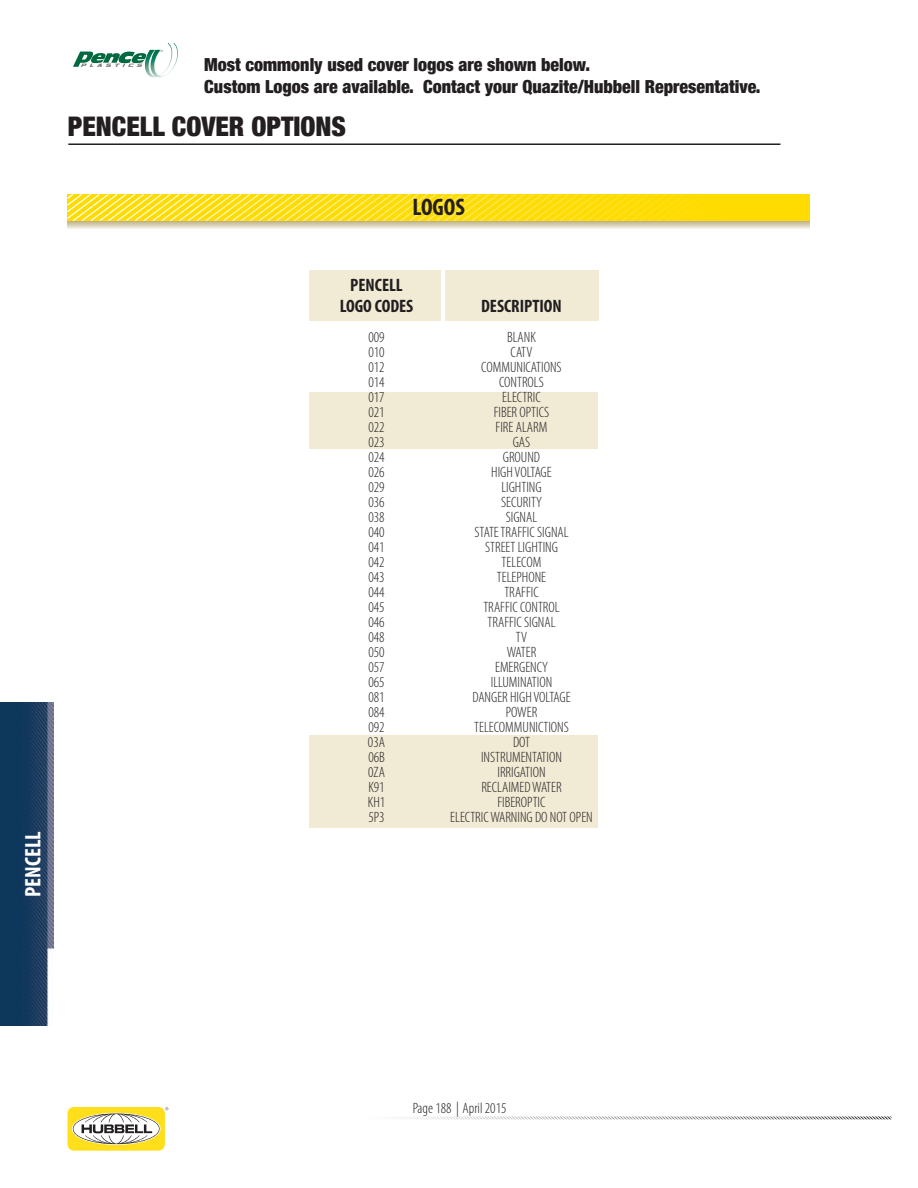
<style>
.page{position:relative;width:918px;height:1188px;background:#fff}
.page>*{position:absolute;margin:0;border:0;box-sizing:border-box;transform-origin:0 0}
.t1{font:900 condensed 27px "Helvetica Neue";color:#231f20}
.subhead1{font:700 condensed 24px "Myriad Pro";color:#231f20}
.t2{font:700 condensed 22.5px "Myriad Pro";color:#fff}
.t3{font:900 condensed 18px "Helvetica Neue";color:#231f20}
.Bold_Tier{font:700 condensed 18px "Myriad Pro";color:#231f20}
.chart_copy_9pt{font:300 condensed 15px "Myriad Pro";color:#231f20}
.Bold_Tier-2{font:300 condensed 15px "Myriad Pro";color:#231f20}
</style>
<div class="page">
<img style="left:0;top:702px;width:54px;height:324px">
<svg style="left:396px;top:1116px;width:496px;height:4px"></svg>
<div style="left:68px;top:1107px;width:97px;height:44px;background:#ffdf1b;border-radius:7px"></div>
<svg style="left:73px;top:1107px;width:95px;height:37px"></svg>
<svg style="left:73px;top:43px;width:105px;height:35px"></svg>
<svg style="left:68px;top:221px;width:742px;height:8px;background:#d8d1b9"></svg>
<div style="left:68px;top:194px;width:742px;height:27px;background:#ffdc01"></div>
<svg style="left:68px;top:194px;width:628px;height:27px"></svg>
<div style="left:309px;top:736px;width:289px;height:56px;background:#f1ead5"></div>
<div style="left:309px;top:751px;width:289px;height:77px;background:#f1ead5"></div>
<div style="left:309px;top:392px;width:289px;height:57px;background:#f1ead5"></div>
<div style="left:309px;top:271px;width:132px;height:50px;background:#f1ead5"></div>
<div style="left:445px;top:271px;width:153px;height:50px;background:#f1ead5"></div>
<hr style="left:68px;top:143px;width:712px;height:2px;background:#231f20">
<h3 class="t2" style="left:19px;top:897px;width:67px;rotate:-90deg">PENCELL</h3>
<p class="t3" style="left:204px;top:50px;width:387px">Most commonly used cover logos are shown below.</p>
<p class="t3" style="left:204px;top:72px;width:558px">Custom Logos are available. Contact your Quazite/Hubbell Representative.</p>
<p class="t1" style="left:68px;top:105px;width:280px">PENCELL COVER OPTIONS</p>
<p class="subhead1" style="left:413px;top:192px;width:54px">LOGOS</p>
<p class="Bold_Tier" style="left:350px;top:273px;width:54px">PENCELL</p>
<p class="Bold_Tier" style="left:340px;top:295px;width:75px">LOGO CODES</p>
<p class="chart_copy_9pt" style="left:368px;top:328px;width:18px">009</p>
<p class="chart_copy_9pt" style="left:368px;top:343px;width:18px">010</p>
<p class="chart_copy_9pt" style="left:368px;top:358px;width:18px">012</p>
<p class="chart_copy_9pt" style="left:368px;top:373px;width:18px">014</p>
<p class="chart_copy_9pt" style="left:368px;top:388px;width:18px">017</p>
<p class="chart_copy_9pt" style="left:368px;top:403px;width:18px">021</p>
<p class="chart_copy_9pt" style="left:368px;top:418px;width:18px">022</p>
<p class="chart_copy_9pt" style="left:368px;top:433px;width:18px">023</p>
<p class="chart_copy_9pt" style="left:368px;top:448px;width:18px">024</p>
<p class="chart_copy_9pt" style="left:368px;top:463px;width:18px">026</p>
<p class="chart_copy_9pt" style="left:368px;top:478px;width:18px">029</p>
<p class="chart_copy_9pt" style="left:368px;top:493px;width:18px">036</p>
<p class="chart_copy_9pt" style="left:368px;top:508px;width:18px">038</p>
<p class="chart_copy_9pt" style="left:368px;top:523px;width:18px">040</p>
<p class="chart_copy_9pt" style="left:368px;top:538px;width:18px">041</p>
<p class="chart_copy_9pt" style="left:368px;top:553px;width:18px">042</p>
<p class="chart_copy_9pt" style="left:368px;top:568px;width:18px">043</p>
<p class="chart_copy_9pt" style="left:368px;top:583px;width:18px">044</p>
<p class="chart_copy_9pt" style="left:368px;top:598px;width:18px">045</p>
<p class="chart_copy_9pt" style="left:368px;top:613px;width:18px">046</p>
<p class="chart_copy_9pt" style="left:368px;top:628px;width:18px">048</p>
<p class="chart_copy_9pt" style="left:368px;top:643px;width:18px">050</p>
<p class="chart_copy_9pt" style="left:368px;top:658px;width:18px">057</p>
<p class="chart_copy_9pt" style="left:368px;top:673px;width:18px">065</p>
<p class="chart_copy_9pt" style="left:368px;top:688px;width:18px">081</p>
<p class="chart_copy_9pt" style="left:368px;top:703px;width:18px">084</p>
<p class="chart_copy_9pt" style="left:368px;top:718px;width:18px">092</p>
<p class="chart_copy_9pt" style="left:368px;top:733px;width:19px">03A</p>
<p class="chart_copy_9pt" style="left:368px;top:748px;width:18px">06B</p>
<p class="chart_copy_9pt" style="left:368px;top:763px;width:18px">0ZA</p>
<p class="chart_copy_9pt" style="left:368px;top:778px;width:18px">K91</p>
<p class="chart_copy_9pt" style="left:368px;top:793px;width:19px">KH1</p>
<p class="chart_copy_9pt" style="left:368px;top:808px;width:18px">5P3</p>
<p class="Bold_Tier" style="left:481px;top:295px;width:82px">DESCRIPTION</p>
<p class="Bold_Tier-2" style="left:507px;top:328px;width:30px">BLANK</p>
<p class="chart_copy_9pt" style="left:511px;top:343px;width:23px">CATV</p>
<p class="chart_copy_9pt" style="left:481px;top:358px;width:82px">COMMUNICATIONS</p>
<p class="chart_copy_9pt" style="left:499px;top:373px;width:46px">CONTROLS</p>
<p class="chart_copy_9pt" style="left:502px;top:388px;width:40px">ELECTRIC</p>
<p class="chart_copy_9pt" style="left:494px;top:403px;width:57px">FIBER OPTICS</p>
<p class="chart_copy_9pt" style="left:496px;top:418px;width:53px">FIRE ALARM</p>
<p class="chart_copy_9pt" style="left:513px;top:433px;width:19px">GAS</p>
<p class="chart_copy_9pt" style="left:503px;top:448px;width:39px">GROUND</p>
<p class="chart_copy_9pt" style="left:491px;top:463px;width:62px">HIGH VOLTAGE</p>
<p class="chart_copy_9pt" style="left:501px;top:478px;width:42px">LIGHTING</p>
<p class="chart_copy_9pt" style="left:501px;top:493px;width:42px">SECURITY</p>
<p class="chart_copy_9pt" style="left:506px;top:508px;width:33px">SIGNAL</p>
<p class="chart_copy_9pt" style="left:474px;top:523px;width:96px">STATE TRAFFIC SIGNAL</p>
<p class="chart_copy_9pt" style="left:485px;top:538px;width:74px">STREET LIGHTING</p>
<p class="chart_copy_9pt" style="left:502px;top:553px;width:41px">TELECOM</p>
<p class="chart_copy_9pt" style="left:497px;top:568px;width:51px">TELEPHONE</p>
<p class="chart_copy_9pt" style="left:504px;top:583px;width:36px">TRAFFIC</p>
<p class="chart_copy_9pt" style="left:483px;top:598px;width:78px">TRAFFIC CONTROL</p>
<p class="chart_copy_9pt" style="left:487px;top:613px;width:70px">TRAFFIC SIGNAL</p>
<p class="chart_copy_9pt" style="left:516px;top:628px;width:13px">TV</p>
<p class="chart_copy_9pt" style="left:507px;top:643px;width:31px">WATER</p>
<p class="chart_copy_9pt" style="left:495px;top:658px;width:54px">EMERGENCY</p>
<p class="chart_copy_9pt" style="left:491px;top:673px;width:63px">ILLUMINATION</p>
<p class="chart_copy_9pt" style="left:472px;top:688px;width:100px">DANGER HIGH VOLTAGE</p>
<p class="chart_copy_9pt" style="left:506px;top:703px;width:33px">POWER</p>
<p class="chart_copy_9pt" style="left:474px;top:718px;width:96px">TELECOMMUNICTIONS</p>
<p class="chart_copy_9pt" style="left:513px;top:733px;width:19px">DOT</p>
<p class="chart_copy_9pt" style="left:481px;top:748px;width:82px">INSTRUMENTATION</p>
<p class="chart_copy_9pt" style="left:498px;top:763px;width:50px">IRRIGATION</p>
<p class="chart_copy_9pt" style="left:481px;top:778px;width:82px">RECLAIMED WATER</p>
<p class="chart_copy_9pt" style="left:498px;top:793px;width:50px">FIBEROPTIC</p>
<p class="chart_copy_9pt" style="left:450px;top:808px;width:144px">ELECTRIC WARNING DO NOT OPEN</p>
<p class="chart_copy_9pt" style="left:413px;top:1099px;width:95px">Page 188 | April 2015</p>
</div>
